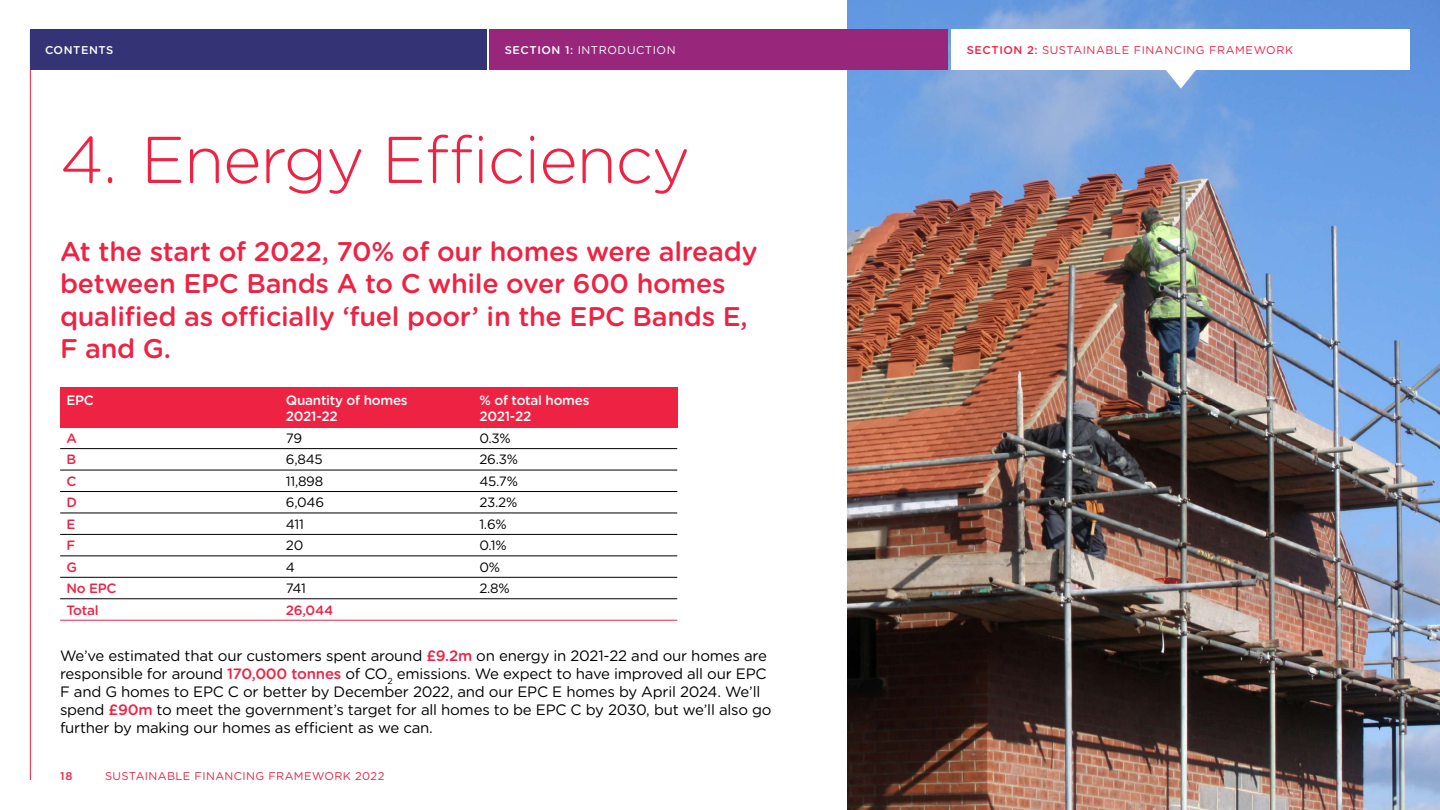
<style>
.page{position:relative;width:1440px;height:810px;background:#fff}
.page>*{position:absolute;margin:0;border:0;box-sizing:border-box;transform-origin:0 0}
.t1{font:300 66px "Gotham Rounded";letter-spacing:-.02em;color:#ee2344}
.t2{font:500 27px/32.4px "Gotham Rounded";letter-spacing:-.01em;color:#ee2344}
.t3{font:15px/18px "Gotham Rounded";letter-spacing:-.015em;color:#000}
.t4{font:13.5px "Gotham Rounded";letter-spacing:-.02em;color:#000}
.t5{font:500 13.5px "Gotham Rounded";letter-spacing:-.02em;color:#fff}
.t6{font:500 13.5px "Gotham Rounded";letter-spacing:-.02em;color:#ee2344}
.t7{font:11.25px "Gotham Rounded";letter-spacing:.035em;color:#ee2344}
.t8{font:11.25px "Gotham Rounded";letter-spacing:.05em;color:#fff}
.t9{font:500 11.25px "Gotham Rounded";letter-spacing:.05em;color:#fff}
.t10{font:500 11.25px "Gotham Rounded";color:#ee2344}
.s1{font-weight:500}
.s2{font-weight:500;color:#ee2344}
</style>
<div class="page">
<div style="left:60px;top:387px;width:617px;height:40px;background:#ee2344"></div>
<hr style="left:60px;top:448px;width:617px;height:1px;background:#000">
<hr style="left:60px;top:470px;width:617px;height:1px;background:#000">
<hr style="left:60px;top:491px;width:617px;height:1px;background:#000">
<hr style="left:60px;top:513px;width:617px;height:1px;background:#000">
<hr style="left:60px;top:534px;width:617px;height:1px;background:#000">
<hr style="left:60px;top:556px;width:617px;height:1px;background:#000">
<hr style="left:60px;top:577px;width:617px;height:1px;background:#000">
<hr style="left:60px;top:598px;width:617px;height:1px;background:#000">
<hr style="left:60px;top:620px;width:617px;height:1px;background:#ee2344">
<img style="left:848px;top:0;width:592px;height:810px">
<hr style="left:30px;top:30px;width:1px;height:750px;background:#ee2344">
<svg style="left:1161px;top:70px;width:39px;height:19px"></svg>
<div style="left:30px;top:30px;width:456px;height:40px;background:#333376"></div>
<div style="left:952px;top:30px;width:458px;height:40px;background:#fff"></div>
<div style="left:490px;top:30px;width:458px;height:40px;background:#98277c"></div>
<p class="t9" style="left:45px;top:42px;width:70px">CONTENTS</p>
<p class="t8" style="left:505px;top:43px;width:172px"><span class="s1">SECTION 1:</span> INTRODUCTION</p>
<p class="t7" style="left:967px;top:43px;width:328px"><span class="s1">SECTION 2:</span> SUSTAINABLE FINANCING FRAMEWORK</p>
<h1 class="t1" style="left:60px;top:116px;width:632px">4. Energy Efficiency</h1>
<h2 class="t2" style="left:60px;top:234px;width:699px">At the start of 2022, 70% of our homes were already between EPC Bands A to C while over 600 homes qualified as officially ‘fuel poor’ in the EPC Bands E, F and G.</h2>
<p class="t5" style="left:66px;top:391px;width:29px">EPC</p>
<p class="t5" style="left:286px;top:391px;width:123px">Quantity of homes</p>
<p class="t5" style="left:479px;top:391px;width:112px">% of total homes</p>
<p class="t5" style="left:286px;top:407px;width:53px">2021-22</p>
<p class="t5" style="left:479px;top:407px;width:53px">2021-22</p>
<p class="t6" style="left:66px;top:429px;width:12px">A</p>
<p class="t4" style="left:286px;top:429px;width:18px">79</p>
<p class="t4" style="left:479px;top:429px;width:33px">0.3%</p>
<p class="t6" style="left:66px;top:450px;width:11px">B</p>
<p class="t4" style="left:286px;top:450px;width:38px">6,845</p>
<p class="t4" style="left:479px;top:450px;width:40px">26.3%</p>
<p class="t6" style="left:66px;top:471px;width:11px">C</p>
<p class="t4" style="left:286px;top:472px;width:39px">11,898</p>
<p class="t4" style="left:479px;top:472px;width:40px">45.7%</p>
<p class="t6" style="left:66px;top:493px;width:12px">D</p>
<p class="t4" style="left:286px;top:493px;width:40px">6,046</p>
<p class="t4" style="left:479px;top:493px;width:39px">23.2%</p>
<p class="t6" style="left:66px;top:514px;width:11px">E</p>
<p class="t4" style="left:286px;top:515px;width:19px">411</p>
<p class="t4" style="left:479px;top:515px;width:29px">1.6%</p>
<p class="t6" style="left:66px;top:536px;width:10px">F</p>
<p class="t4" style="left:286px;top:536px;width:19px">20</p>
<p class="t4" style="left:479px;top:536px;width:29px">0.1%</p>
<p class="t6" style="left:66px;top:557px;width:12px">G</p>
<p class="t4" style="left:286px;top:558px;width:11px">4</p>
<p class="t4" style="left:479px;top:558px;width:22px">0%</p>
<p class="t6" style="left:66px;top:579px;width:52px">No EPC</p>
<p class="t4" style="left:286px;top:579px;width:21px">741</p>
<p class="t4" style="left:479px;top:579px;width:32px">2.8%</p>
<p class="t6" style="left:66px;top:600px;width:34px">Total</p>
<p class="t6" style="left:286px;top:600px;width:49px">26,044</p>
<p class="t3" style="left:60px;top:646px;width:713px">We’ve estimated that our customers spent around <span class="s2">£9.2m</span> on energy in 2021-22 and our homes are responsible for around <span class="s2">170,000 tonnes</span> of CO<sub>2</sub> emissions. We expect to have improved all our EPC F and G homes to EPC C or better by December 2022, and our EPC E homes by April 2024. We’ll spend <span class="s2">£90m</span> to meet the government’s target for all homes to be EPC C by 2030, but we’ll also go further by making our homes as efficient as we can.</p>
<p class="t10" style="left:60px;top:768px;width:14px">18</p>
<p class="t7" style="left:105px;top:768px;width:281px">SUSTAINABLE FINANCING FRAMEWORK 2022</p>
</div>
